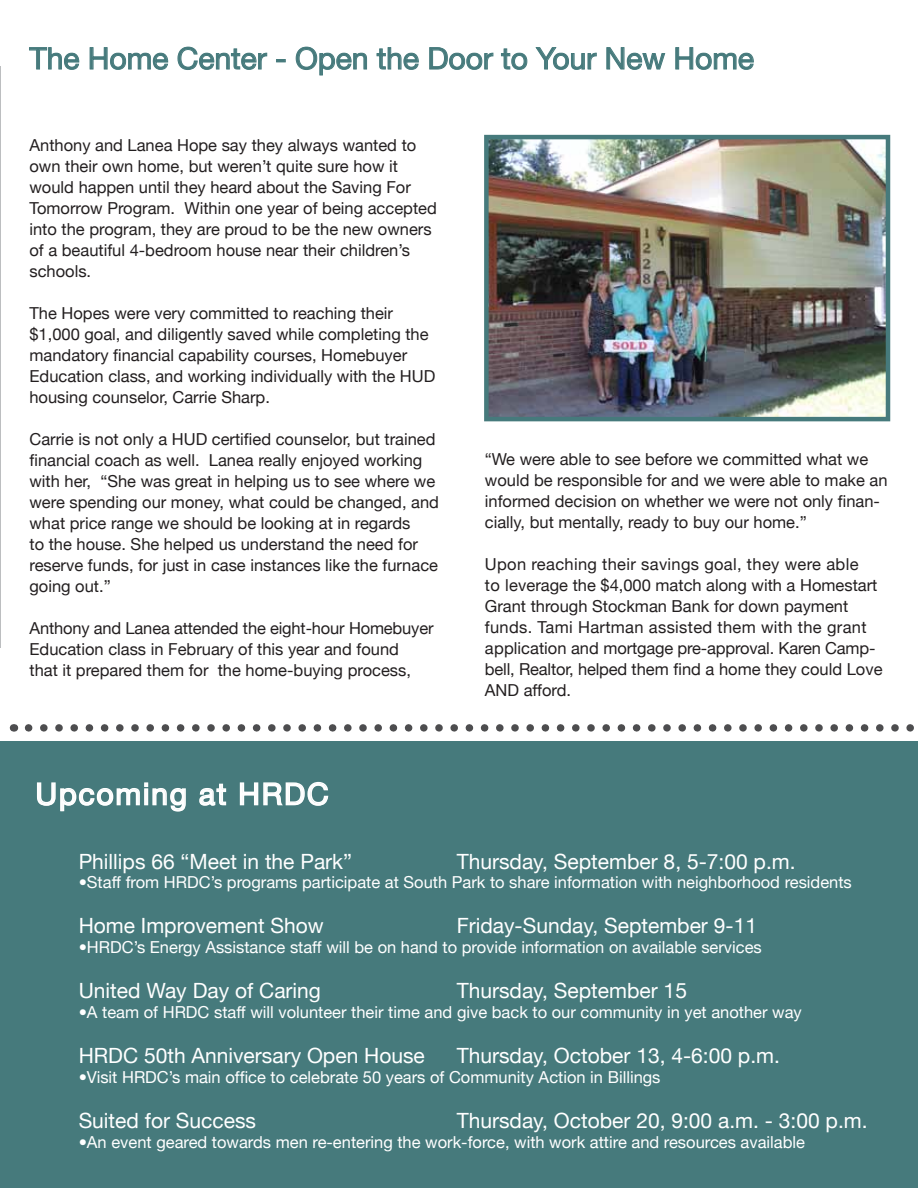
<style>
.page{position:relative;width:918px;height:1188px;background:#fff}
.page>*{position:absolute;margin:0;border:0;box-sizing:border-box;transform-origin:0 0}
.t1{font:30px "Helvetica Neue";color:#467a7c}
.t2{font:30px "Helvetica Neue";letter-spacing:.06em;color:#fff}
.t3{font:21px "Helvetica Neue";color:#fff}
.t4{font:16.5px/21px "Helvetica Neue";color:#231f20}
.t5{font:16.5px "Helvetica Neue";color:#fff}
</style>
<div class="page">
<hr style="left:0;top:66px;width:1px;height:582px;background:#bcbec0">
<div style="left:0;top:741px;width:918px;height:447px;background:#467a7c"></div>
<svg style="left:29px;top:47px;width:51px;height:23px"></svg>
<svg style="left:89px;top:47px;width:80px;height:23px"></svg>
<svg style="left:177px;top:46px;width:90px;height:24px"></svg>
<svg style="left:276px;top:59px;width:10px;height:3px"></svg>
<svg style="left:295px;top:46px;width:72px;height:30px"></svg>
<svg style="left:376px;top:47px;width:43px;height:23px"></svg>
<svg style="left:429px;top:47px;width:65px;height:23px"></svg>
<svg style="left:501px;top:48px;width:27px;height:22px"></svg>
<svg style="left:535px;top:47px;width:62px;height:23px"></svg>
<svg style="left:606px;top:47px;width:60px;height:23px"></svg>
<svg style="left:675px;top:47px;width:79px;height:23px"></svg>
<svg style="left:37px;top:782px;width:149px;height:30px"></svg>
<svg style="left:199px;top:783px;width:28px;height:23px"></svg>
<svg style="left:239px;top:781px;width:90px;height:25px"></svg>
<img style="left:489px;top:140px;width:396px;height:276px">
<div style="left:484px;top:135px;width:406px;height:286px;border:4px solid #467a7c"></div>
<svg style="left:29px;top:724px;width:885px;height:8px"></svg>
<h1 class="t1" style="left:29px;top:40px;width:726px">The Home Center - Open the Door to Your New Home</h1>
<p class="t4" style="left:29px;top:135px;width:409px">Anthony and Lanea Hope say they always wanted to own their own home, but weren’t quite sure how it would happen until they heard about the Saving For Tomorrow Program. Within one year of being accepted into the program, they are proud to be the new owners of a beautiful 4-bedroom house near their children’s schools.</p>
<p class="t4" style="left:29px;top:303px;width:407px">The Hopes were very committed to reaching their $1,000 goal, and diligently saved while completing the mandatory financial capability courses, Homebuyer Education class, and working individually with the HUD housing counselor, Carrie Sharp.</p>
<p class="t4" style="left:29px;top:429px;width:411px">Carrie is not only a HUD certified counselor, but trained financial coach as well. Lanea really enjoyed working with her, “She was great in helping us to see where we were spending our money, what could be changed, and what price range we should be looking at in regards<br>to the house. She helped us understand the need for reserve funds, for just in case instances like the furnace going out.”</p>
<p class="t4" style="left:29px;top:618px;width:406px">Anthony and Lanea attended the eight-hour Homebuyer<br>Education class in February of this year and found<br>that it prepared them for the home-buying process,</p>
<h1 class="t2" style="left:35px;top:776px;width:295px">Upcoming at HRDC</h1>
<p class="t4" style="left:485px;top:449px;width:404px">“We were able to see before we committed what we would be responsible for and we were able to make an informed decision on whether we were not only finan&shy;cially, but mentally, ready to buy our home.”</p>
<p class="t4" style="left:485px;top:554px;width:399px">Upon reaching their savings goal, they were able<br>to leverage the $4,000 match along with a Homestart Grant through Stockman Bank for down payment funds. Tami Hartman assisted them with the grant application and mortgage pre-approval. Karen Camp&shy;bell, Realtor, helped them find a home they could Love AND afford.</p>
<p class="t3" style="left:79px;top:849px;width:275px">Phillips 66 “Meet in the Park”</p>
<p class="t3" style="left:457px;top:849px;width:340px">Thursday, September 8, 5-7:00 p.m.</p>
<p class="t5" style="left:79px;top:873px;width:775px">•Staff from HRDC’s programs participate at South Park to share information with neighborhood residents</p>
<p class="t3" style="left:79px;top:913px;width:247px">Home Improvement Show</p>
<p class="t3" style="left:457px;top:913px;width:302px">Friday-Sunday, September 9-11</p>
<p class="t5" style="left:79px;top:938px;width:685px">•HRDC’s Energy Assistance staff will be on hand to provide information on available services</p>
<p class="t3" style="left:79px;top:978px;width:244px">United Way Day of Caring</p>
<p class="t3" style="left:457px;top:978px;width:232px">Thursday, September 15</p>
<p class="t5" style="left:79px;top:1002px;width:725px">•A team of HRDC staff will volunteer their time and give back to our community in yet another way</p>
<p class="t3" style="left:79px;top:1043px;width:348px">HRDC 50th Anniversary Open House</p>
<p class="t3" style="left:457px;top:1043px;width:325px">Thursday, October 13, 4-6:00 p.m.</p>
<p class="t5" style="left:79px;top:1067px;width:583px">•Visit HRDC’s main office to celebrate 50 years of Community Action in Billings</p>
<p class="t3" style="left:79px;top:1108px;width:179px">Suited for Success</p>
<p class="t3" style="left:457px;top:1108px;width:412px">Thursday, October 20, 9:00 a.m. - 3:00 p.m.</p>
<p class="t5" style="left:79px;top:1132px;width:728px">•An event geared towards men re-entering the work-force, with work attire and resources available</p>
</div>
